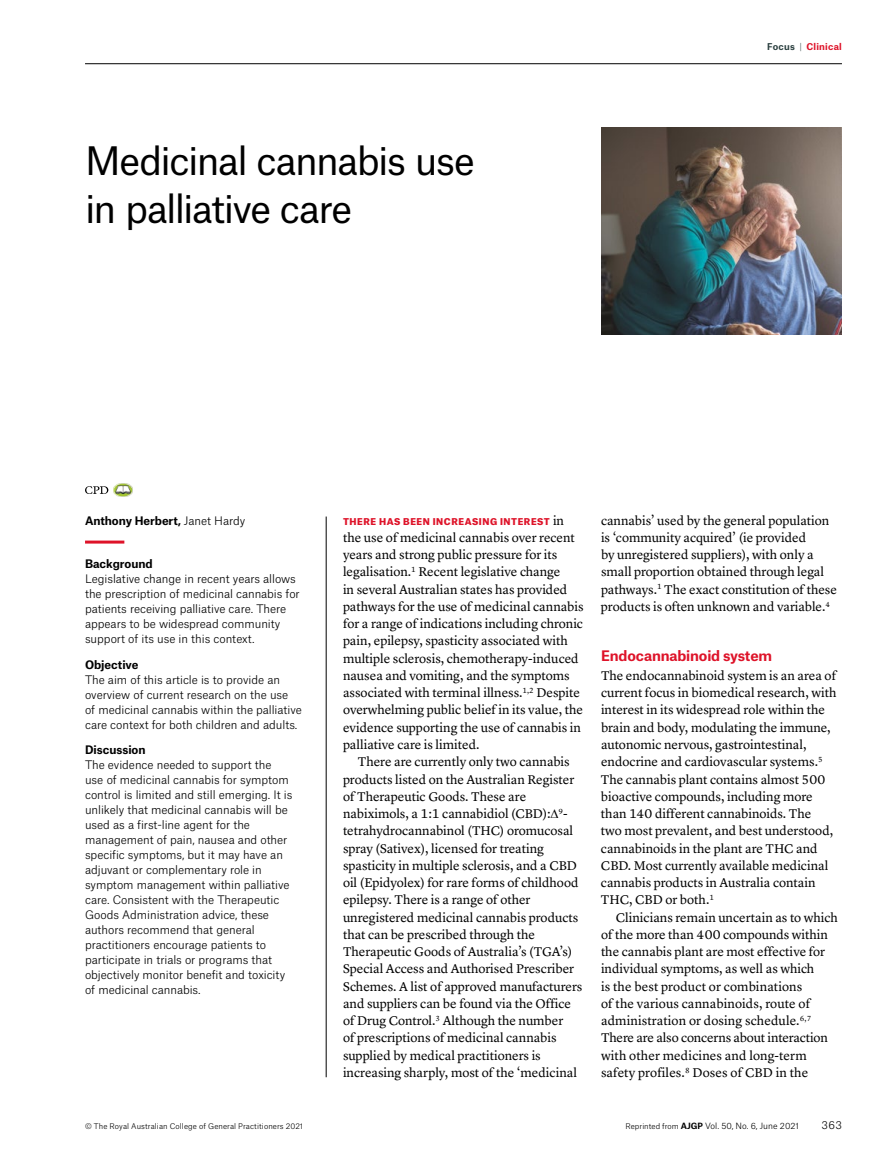
<style>
.page{position:relative;width:893px;height:1170px;background:#fff}
.page>*{position:absolute;margin:0;border:0;box-sizing:border-box;transform-origin:0 0}
.t1{font:37.5px/47.2px "Atlas Grotesk";letter-spacing:-.04em;color:#000}
.t2{font:700 13.8px "Atlas Grotesk";letter-spacing:-.01em;color:#de1329}
.t3{font:13.2px/17.2px "Lyon Text";color:#000}
.t4{font:300 11.25px/15px "Atlas Grotesk";letter-spacing:-.005em;color:#000}
.t5{font:700 11.25px "Atlas Grotesk";letter-spacing:-.005em;color:#000}
.t6{font:300 10.5px "Atlas Grotesk";color:#000}
.t7{font:900 9px "Atlas Grotesk";letter-spacing:.06em;color:#de1329}
.t8{font:700 9px "Atlas Grotesk";letter-spacing:.025em;color:#de1329}
.t9{font:300 8.25px "Atlas Grotesk";letter-spacing:-.005em;color:#000}
.t10{font:300 7.5px "Atlas Grotesk";letter-spacing:.01em;color:#000}
.s1{color:#2d4141}
.s2{font-weight:100;color:#2d4141}
.s3{font-weight:300}
.s4{font-family:"Lyon Text";font-weight:400;font-size:13.2px;color:#000}
.s5{font-size:7.5px}
.s6{font-weight:700}
</style>
<div class="page">
<hr style="left:85px;top:63px;width:757px;height:1px;background:#000">
<svg style="left:85px;top:483px;width:48px;height:14px"></svg>
<hr style="left:85px;top:540px;width:39px;height:3px;background:#de1329">
<hr style="left:326px;top:516px;width:1px;height:561px;background:#000">
<img style="left:601px;top:128px;width:241px;height:207px">
<h1 class="t1" style="left:85px;top:133px;width:391px">Medicinal cannabis use in palliative care</h1>
<p class="t8" style="left:767px;top:40px;width:76px"><span class="s1">Focus</span> <span class="s2">|</span> Clinical</p>
<p class="t5" style="left:85px;top:511px;width:162px">Anthony Herbert, <span class="s3">Janet Hardy</span></p>
<p class="t5" style="left:85px;top:554px;width:69px">Background</p>
<p class="t4" style="left:85px;top:570px;width:216px">Legislative change in recent years allows the prescription of medicinal cannabis for patients receiving palliative care. There appears to be widespread community support of its use in this context.</p>
<p class="t5" style="left:85px;top:655px;width:55px">Objective</p>
<p class="t4" style="left:85px;top:670px;width:218px">The aim of this article is to provide an overview of current research on the use<br>of medicinal cannabis within the palliative care context for both children and adults.</p>
<p class="t5" style="left:85px;top:740px;width:62px">Discussion</p>
<p class="t4" style="left:85px;top:756px;width:209px">The evidence needed to support the use of medicinal cannabis for symptom control is limited and still emerging. It is unlikely that medicinal cannabis will be used as a first-line agent for the management of pain, nausea and other specific symptoms, but it may have an adjuvant or complementary role in symptom management within palliative care. Consistent with the Therapeutic Goods Administration advice, these authors recommend that general practitioners encourage patients to participate in trials or programs that objectively monitor benefit and toxicity of medicinal cannabis.</p>
<p class="t7" style="left:343px;top:513px;width:223px">THERE HAS BEEN INCREASING INTEREST <span class="s4">in</span></p>
<p class="t3" style="left:343px;top:527px;width:242px">the use of medicinal cannabis over recent years and strong public pressure for its legalisation.<sup>1</sup> Recent legislative change<br>in several Australian states has provided pathways for the use of medicinal cannabis for a range of indications including chronic pain, epilepsy, spasticity associated with multiple sclerosis, chemotherapy-induced nausea and vomiting, and the symptoms associated with terminal illness.<sup>1,2</sup> Despite overwhelming public belief in its value, the evidence supporting the use of cannabis in palliative care is limited.</p>
<p class="t3" style="left:343px;top:752px;width:241px;text-indent:15px">There are currently only two cannabis products listed on the Australian Register of Therapeutic Goods. These are nabiximols, a 1:1 cannabidiol (CBD): <sup>9</sup>- tetrahydrocannabinol (THC) oromucosal spray (Sativex), licensed for treating spasticity in multiple sclerosis, and a CBD oil (Epidyolex) for rare forms of childhood epilepsy. There is a range of other unregistered medicinal cannabis products that can be prescribed through the Therapeutic Goods of Australia’s (TGA’s)<br>Special Access and Authorised Prescriber Schemes. A list of approved manufacturers and suppliers can be found via the Office of Drug Control.<sup>3</sup> Although the number<br>of prescriptions of medicinal cannabis supplied by medical practitioners is increasing sharply, most of the ‘medicinal</p>
<p class="t3" style="left:601px;top:510px;width:238px">cannabis’ used by the general population is ‘community acquired’ (ie provided<br>by unregistered suppliers), with only a small proportion obtained through legal pathways.<sup>1</sup> The exact constitution of these products is often unknown and variable.<sup>4</sup></p>
<p class="t2" style="left:601px;top:644px;width:173px">Endocannabinoid system</p>
<p class="t3" style="left:601px;top:665px;width:237px">The endocannabinoid system is an area of current focus in biomedical research, with interest in its widespread role within the brain and body, modulating the immune, autonomic nervous, gastrointestinal, endocrine and cardiovascular systems.<sup>5<br></sup>The cannabis plant contains almost 500 bioactive compounds, including more than 140 different cannabinoids. The<br>two most prevalent, and best understood, cannabinoids in the plant are THC and CBD. Most currently available medicinal cannabis products in Australia contain THC, CBD or both.<sup>1</sup></p>
<p class="t3" style="left:601px;top:907px;width:238px;text-indent:15px">Clinicians remain uncertain as to which of the more than 400 compounds within the cannabis plant are most effective for individual symptoms, as well as which<br>is the best product or combinations<br>of the various cannabinoids, route of administration or dosing schedule.<sup>6,7<br></sup>There are also concerns about interaction with other medicines and long-term safety profiles.<sup>8</sup> Doses of CBD in the</p>
<p class="t10" style="left:85px;top:1119px;width:220px">© The Royal Australian College of General Practitioners 2021</p>
<p class="t9" style="left:626px;top:1118px;width:175px"><span class="s5">Reprinted from</span> <span class="s6">AJGP</span> Vol. 50, No. 6, June 2021</p>
<p class="t6" style="left:821px;top:1116px;width:22px">363</p>
</div>
